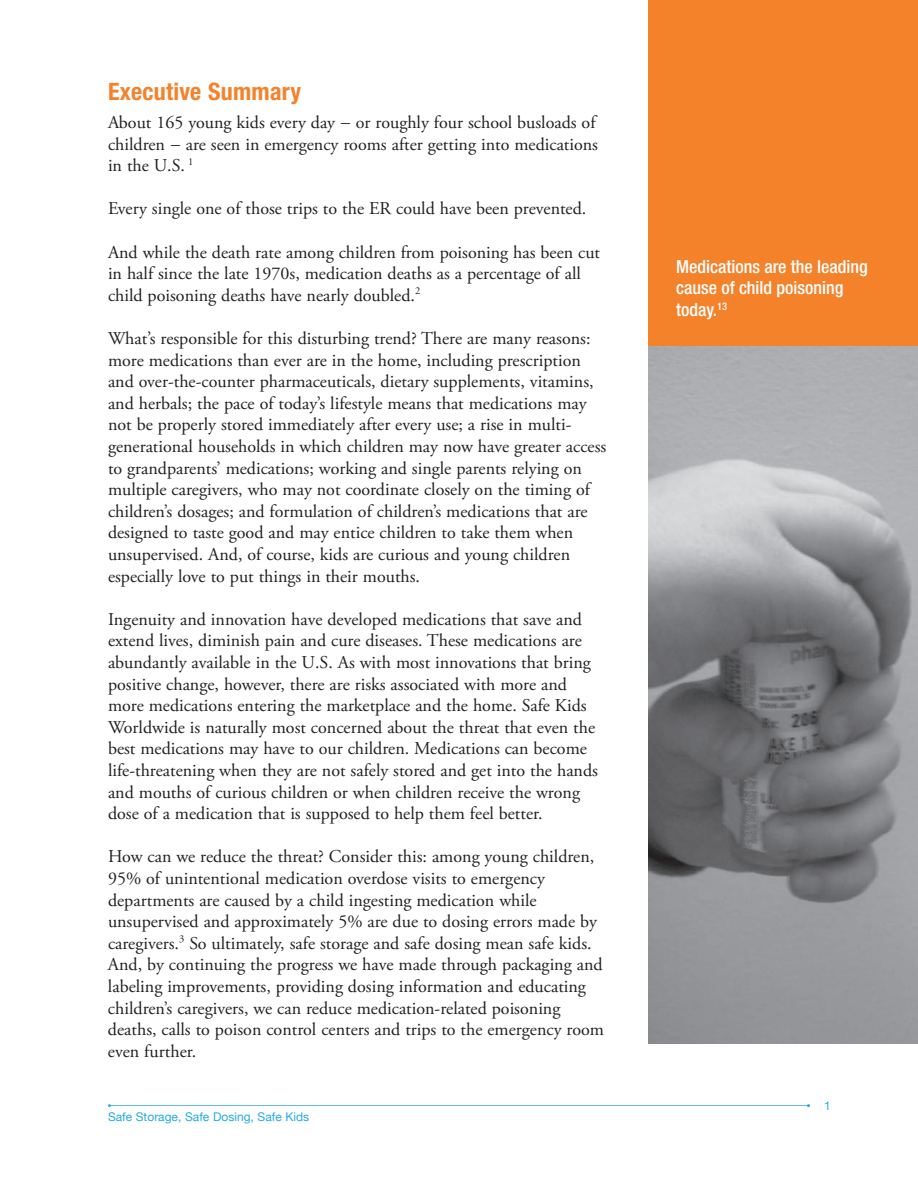
<style>
.page{position:relative;width:918px;height:1188px;background:#fff}
.page>*{position:absolute;margin:0;border:0;box-sizing:border-box;transform-origin:0 0}
.t1{font:700 condensed 24px "Helvetica Neue";letter-spacing:.01em;color:#f4822b}
.t2{font:18px/21.6px "Adobe Garamond Pro";color:#231f20}
.t3{font:500 condensed 18px/21.8px "Helvetica Neue";color:#fff}
.t4{font:12px "Helvetica Neue";color:#24aae1}
.s1{font-family:"Helvetica Neue";font-weight:300;font-stretch:condensed}
</style>
<div class="page">
<hr style="left:111px;top:1105px;width:696px;height:1px;background:#2aabe2">
<div style="left:648px;top:0;width:270px;height:423px;background:#f4822b"></div>
<img style="left:648px;top:347px;width:270px;height:696px">
<h1 class="t1" style="left:108px;top:77px;width:195px">Executive Summary</h1>
<p class="t2" style="left:108px;top:112px;width:492px">About 165 young kids every day <span class="s1">−</span> or roughly four school busloads of children <span class="s1">−</span> are seen in emergency rooms after getting into medications in the U.S. <sup>1</sup></p>
<p class="t2" style="left:108px;top:199px;width:480px">Every single one of those trips to the ER could have been prevented.</p>
<p class="t2" style="left:108px;top:242px;width:494px">And while the death rate among children from poisoning has been cut in half since the late 1970s, medication deaths as a percentage of all child poisoning deaths have nearly doubled.<sup>2</sup></p>
<p class="t2" style="left:108px;top:328px;width:500px">What’s responsible for this disturbing trend? There are many reasons: more medications than ever are in the home, including prescription and over-the-counter pharmaceuticals, dietary supplements, vitamins, and herbals; the pace of today’s lifestyle means that medications may not be properly stored immediately after every use; a rise in multi&shy;generational households in which children may now have greater access to grandparents’ medications; working and single parents relying on multiple caregivers, who may not coordinate closely on the timing of children’s dosages; and formulation of children’s medications that are designed to taste good and may entice children to take them when unsupervised. And, of course, kids are curious and young children especially love to put things in their mouths.</p>
<p class="t2" style="left:108px;top:609px;width:492px">Ingenuity and innovation have developed medications that save and extend lives, diminish pain and cure diseases. These medications are abundantly available in the U.S. As with most innovations that bring positive change, however, there are risks associated with more and more medications entering the marketplace and the home. Safe Kids Worldwide is naturally most concerned about the threat that even the best medications may have to our children. Medications can become life-threatening when they are not safely stored and get into the hands and mouths of curious children or when children receive the wrong dose of a medication that is supposed to help them feel better.</p>
<p class="t2" style="left:108px;top:847px;width:498px">How can we reduce the threat? Consider this: among young children, 95% of unintentional medication overdose visits to emergency departments are caused by a child ingesting medication while unsupervised and approximately 5% are due to dosing errors made by caregivers.<sup>3</sup> So ultimately, safe storage and safe dosing mean safe kids.<br>And, by continuing the progress we have made through packaging and labeling improvements, providing dosing information and educating children’s caregivers, we can reduce medication-related poisoning deaths, calls to poison control centers and trips to the emergency room even further.</p>
<p class="t4" style="left:108px;top:1109px;width:203px">Safe Storage, Safe Dosing, Safe Kids</p>
<p class="t3" style="left:676px;top:255px;width:193px">Medications are the leading cause of child poisoning today.<sup>13</sup></p>
<p class="t4" style="left:824px;top:1098px;width:8px">1</p>
</div>
